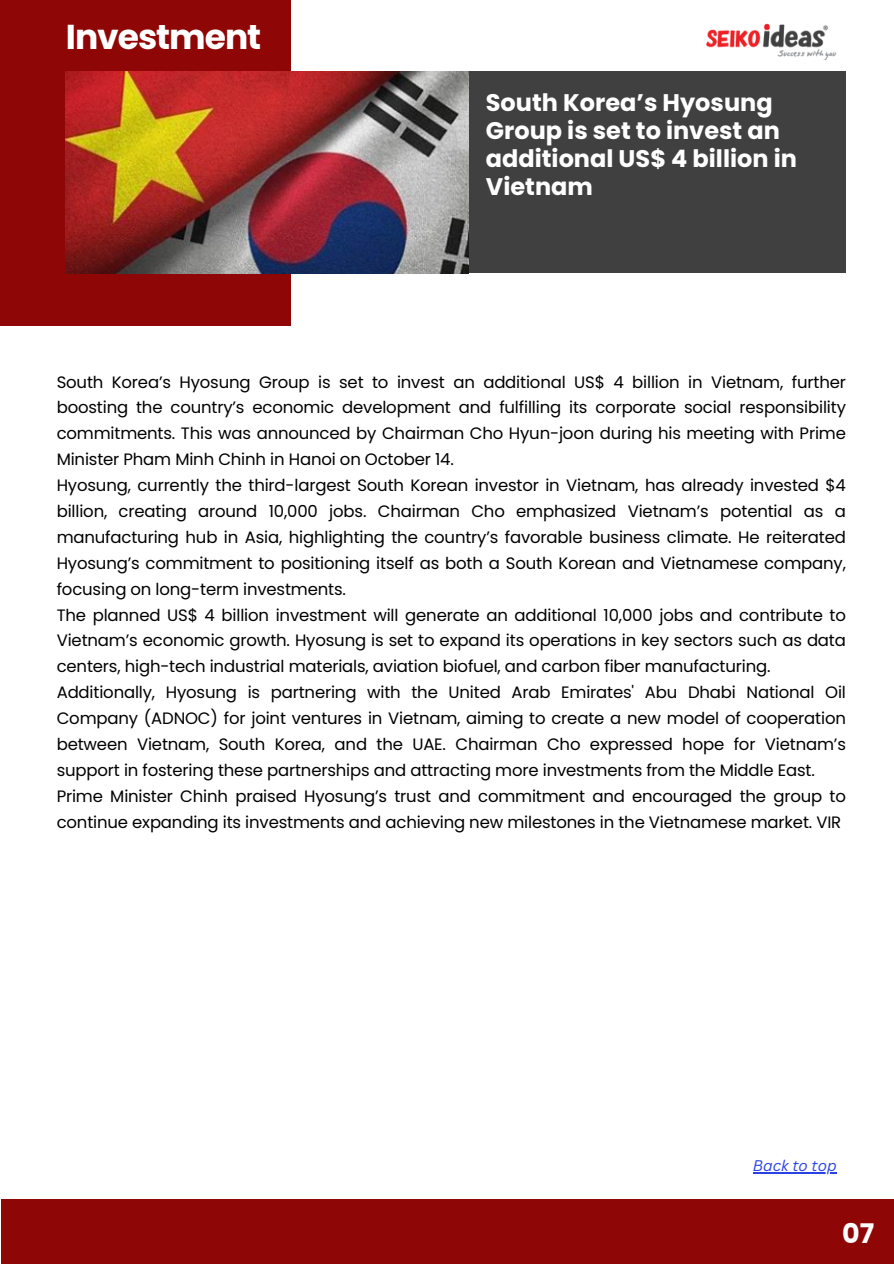
<style>
.page{position:relative;width:894px;height:1264px;background:#fff}
.page>*{position:absolute;margin:0;border:0;box-sizing:border-box;transform-origin:0 0}
.t1{font:700 34.5px "Poppins";letter-spacing:-.03em;color:#fff}
.t2{font:700 27px "Poppins";color:#fff}
.t3{font:700 24px/28.2px "Poppins";color:#fff}
.t4{font:16.5px/25.8px "Poppins";letter-spacing:-.01em;color:#000;text-align:justify}
.t5{font:italic 15px "Canva Sans";color:#2942e6}
</style>
<div class="page">
<div style="left:468px;top:72px;width:377px;height:201px;background:#404041"></div>
<div style="left:0;top:0;width:290px;height:325px;background:#8f0606"></div>
<div style="left:2px;top:1199px;width:891px;height:64px;background:#8f0606"></div>
<img style="left:66px;top:72px;width:403px;height:201px">
<img style="left:706px;top:23px;width:131px;height:37px">
<hr style="left:752px;top:1172px;width:84px;height:1px;background:#2942e6">
<p class="t1" style="left:66px;top:12px;width:197px">Investment</p>
<p class="t3" style="left:485px;top:88px;width:312px">South Korea’s Hyosung<br>Group is set to invest an additional US$ 4 billion in<br>Vietnam</p>
<p class="t4" style="left:57px;top:369px;width:790px">South Korea’s Hyosung Group is set to invest an additional US$ 4 billion in Vietnam, further boosting the country’s economic development and fulfilling its corporate social responsibility commitments. This was announced by Chairman Cho Hyun-joon during his meeting with Prime Minister Pham Minh Chinh in Hanoi on October 14.</p>
<h2 class="t4" style="left:57px;top:472px;width:790px">Hyosung, currently the third-largest South Korean investor in Vietnam, has already invested $4 billion, creating around 10,000 jobs. Chairman Cho emphasized Vietnam’s potential as a manufacturing hub in Asia, highlighting the country’s favorable business climate. He reiterated Hyosung’s commitment to positioning itself as both a South Korean and Vietnamese company, focusing on long-term investments.</h2>
<p class="t4" style="left:57px;top:602px;width:790px">The planned US$ 4 billion investment will generate an additional 10,000 jobs and contribute to Vietnam’s economic growth. Hyosung is set to expand its operations in key sectors such as data centers, high-tech industrial materials, aviation biofuel, and carbon fiber manufacturing.</p>
<p class="t4" style="left:57px;top:679px;width:790px">Additionally, Hyosung is partnering with the United Arab Emirates' Abu Dhabi National Oil Company (ADNOC) for joint ventures in Vietnam, aiming to create a new model of cooperation between Vietnam, South Korea, and the UAE. Chairman Cho expressed hope for Vietnam’s support in fostering these partnerships and attracting more investments from the Middle East.</p>
<p class="t4" style="left:57px;top:783px;width:790px">Prime Minister Chinh praised Hyosung’s trust and commitment and encouraged the group to continue expanding its investments and achieving new milestones in the Vietnamese market. VIR</p>
<p class="t5" style="left:752px;top:1155px;width:85px">Back to top</p>
<p class="t2" style="left:841px;top:1214px;width:34px">07</p>
</div>
